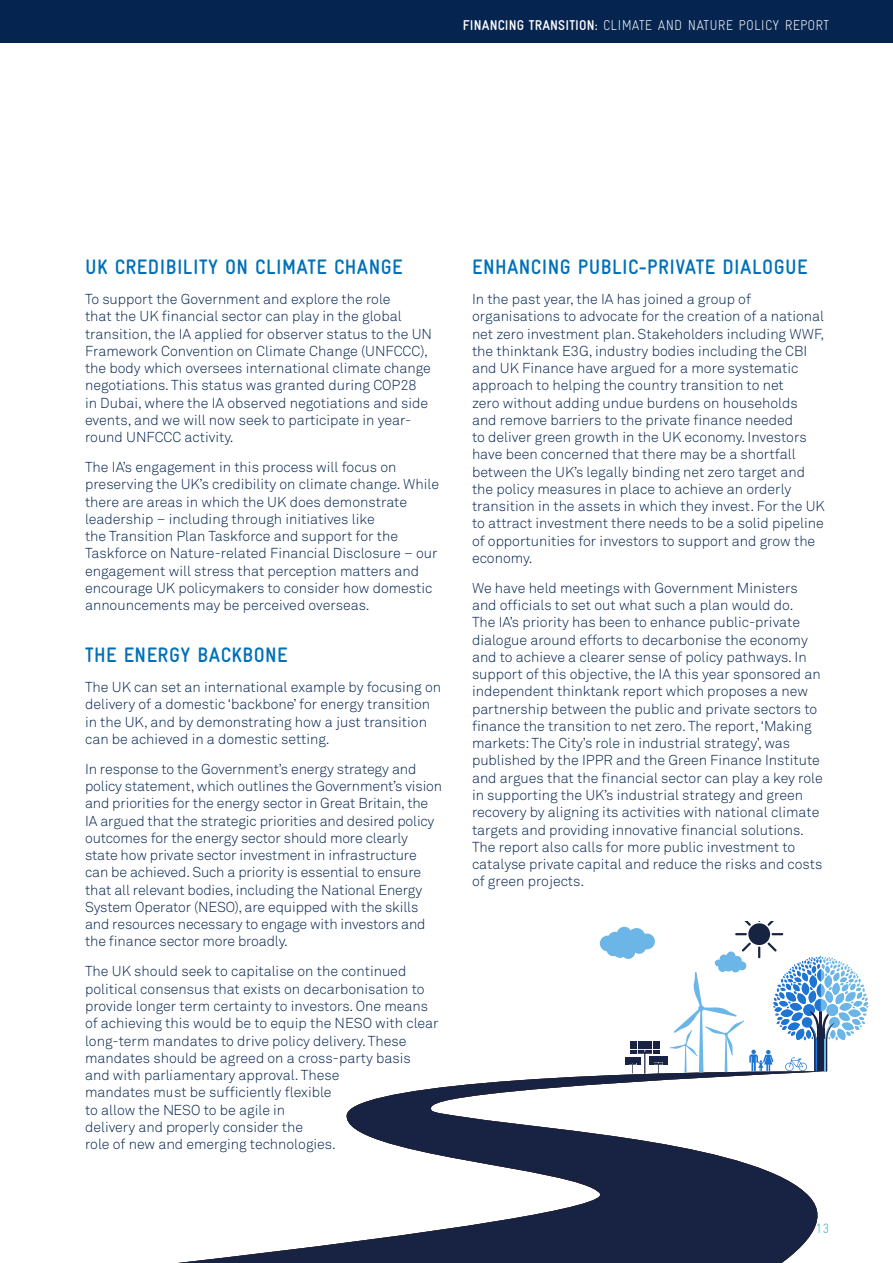
<style>
.page{position:relative;width:893px;height:1263px;background:#fff}
.page>*{position:absolute;margin:0;border:0;box-sizing:border-box;transform-origin:0 0}
.t1{font:700 21px "Gravur Condensed";letter-spacing:.02em;color:#0071b9}
.t2{font:300 14.25px/17.2px "Akkurat Std";color:#05244f}
.t3{font:300 14.25px "Gravur Condensed";letter-spacing:.01em;color:#fff}
.t4{font:300 13.5px "Gravur Condensed";color:#35b6b2}
.s1{font-weight:700}
</style>
<div class="page">
<div style="left:0;top:0;width:893px;height:43px;background:#05244f"></div>
<svg style="left:178px;top:1074px;width:640px;height:189px"></svg>
<svg style="left:600px;top:922px;width:268px;height:152px"></svg>
<p class="t3" style="left:463px;top:17px;width:368px"><span class="s1">FINANCING TRANSITION:</span> CLIMATE AND NATURE POLICY REPORT</p>
<h1 class="t1" style="left:85px;top:255px;width:319px">UK CREDIBILITY ON CLIMATE CHANGE</h1>
<p class="t2" style="left:85px;top:290px;width:349px">To support the Government and explore the role<br>that the UK financial sector can play in the global transition, the IA applied for observer status to the UN Framework Convention on Climate Change (UNFCCC), the body which oversees international climate change negotiations. This status was granted during COP28 in Dubai, where the IA observed negotiations and side events, and we will now seek to participate in year&shy;round UNFCCC activity.</p>
<p class="t2" style="left:85px;top:458px;width:356px">The IA’s engagement in this process will focus on preserving the UK’s credibility on climate change. While there are areas in which the UK does demonstrate leadership – including through initiatives like<br>the Transition Plan Taskforce and support for the Taskforce on Nature-related Financial Disclosure – our engagement will stress that perception matters and encourage UK policymakers to consider how domestic announcements may be perceived overseas.</p>
<h1 class="t1" style="left:85px;top:643px;width:204px">THE ENERGY BACKBONE</h1>
<p class="t2" style="left:85px;top:678px;width:358px">The UK can set an international example by focusing on delivery of a domestic ‘backbone’ for energy transition in the UK, and by demonstrating how a just transition can be achieved in a domestic setting.</p>
<p class="t2" style="left:85px;top:760px;width:359px">In response to the Government’s energy strategy and policy statement, which outlines the Government’s vision and priorities for the energy sector in Great Britain, the IA argued that the strategic priorities and desired policy outcomes for the energy sector should more clearly state how private sector investment in infrastructure can be achieved. Such a priority is essential to ensure that all relevant bodies, including the National Energy System Operator (NESO), are equipped with the skills and resources necessary to engage with investors and the finance sector more broadly.</p>
<p class="t2" style="left:85px;top:963px;width:355px">The UK should seek to capitalise on the continued political consensus that exists on decarbonisation to provide longer term certainty to investors. One means of achieving this would be to equip the NESO with clear long-term mandates to drive policy delivery. These mandates should be agreed on a cross-party basis and with parliamentary approval. These<br>mandates must be sufficiently flexible<br>to allow the NESO to be agile in<br>delivery and properly consider the<br>role of new and emerging technologies.</p>
<h1 class="t1" style="left:472px;top:255px;width:337px">ENHANCING PUBLIC-PRIVATE DIALOGUE</h1>
<p class="t2" style="left:472px;top:290px;width:354px">In the past year, the IA has joined a group of organisations to advocate for the creation of a national net zero investment plan. Stakeholders including WWF, the thinktank E3G, industry bodies including the CBI and UK Finance have argued for a more systematic approach to helping the country transition to net<br>zero without adding undue burdens on households and remove barriers to the private finance needed<br>to deliver green growth in the UK economy. Investors have been concerned that there may be a shortfall between the UK’s legally binding net zero target and the policy measures in place to achieve an orderly transition in the assets in which they invest. For the UK to attract investment there needs to be a solid pipeline of opportunities for investors to support and grow the economy.</p>
<p class="t2" style="left:472px;top:579px;width:352px">We have held meetings with Government Ministers and officials to set out what such a plan would do.<br>The IA’s priority has been to enhance public-private dialogue around efforts to decarbonise the economy and to achieve a clearer sense of policy pathways. In support of this objective, the IA this year sponsored an independent thinktank report which proposes a new partnership between the public and private sectors to finance the transition to net zero. The report, ‘Making markets: The City’s role in industrial strategy’, was published by the IPPR and the Green Finance Institute and argues that the financial sector can play a key role in supporting the UK’s industrial strategy and green recovery by aligning its activities with national climate targets and providing innovative financial solutions.<br>The report also calls for more public investment to catalyse private capital and reduce the risks and costs of green projects.</p>
<p class="t4" style="left:815px;top:1220px;width:15px">13</p>
</div>
